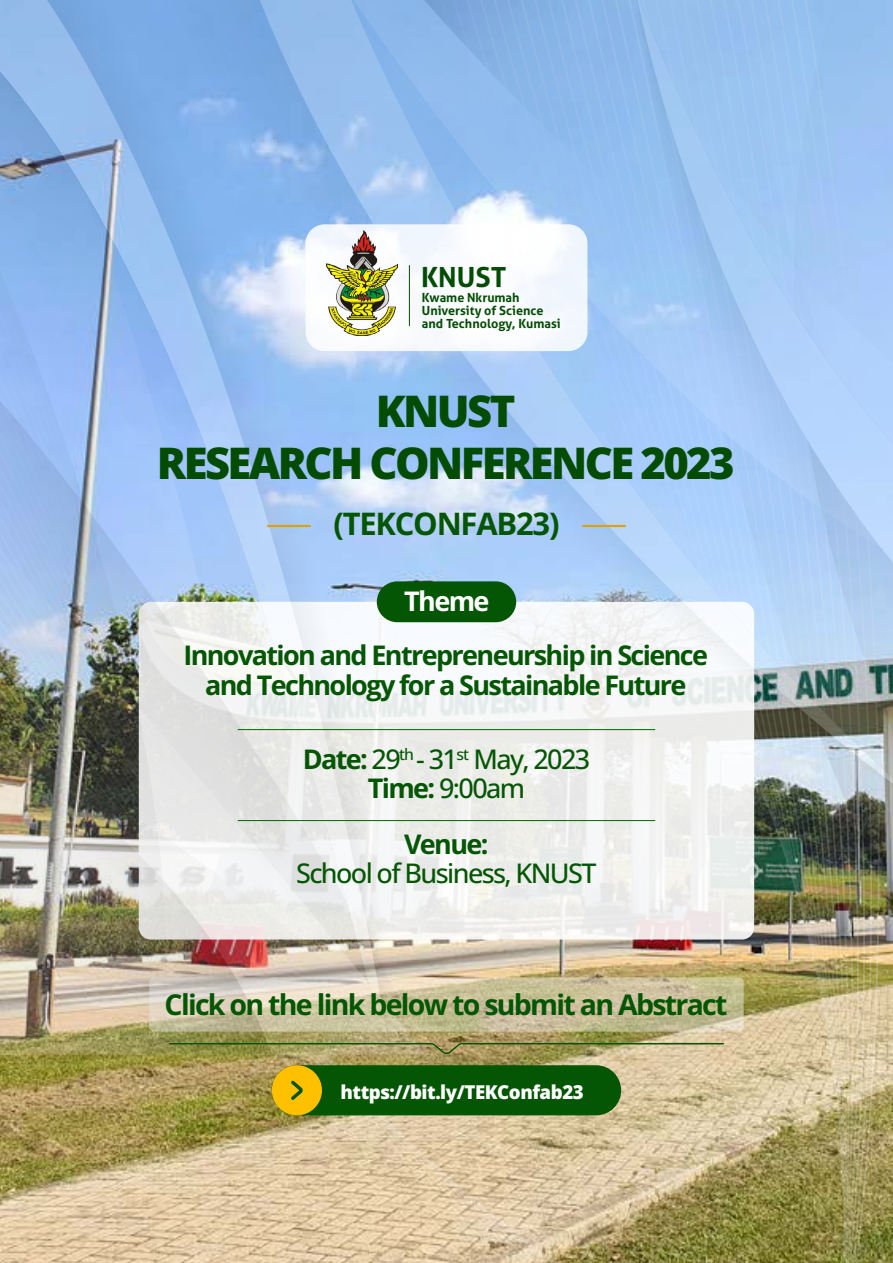
<style>
.page{position:relative;width:893px;height:1263px;background:#fff}
.page>*{position:absolute;margin:0;border:0;box-sizing:border-box;transform-origin:0 0}
.t1{font:800 43.5px/52.2px "Open Sans";letter-spacing:-.06em;color:#044c04;text-align:center}
.t2{font:700 30.9px "Open Sans";letter-spacing:-.04em;color:#045604}
.t3{font:700 28.5px "Open Sans";letter-spacing:-.06em;color:#045604}
.t4{font:700 27.75px "Aller";color:#044c04}
.t5{font:700 27px/29.4px "Open Sans";letter-spacing:-.06em;color:#045604;text-align:center}
.t6{font:500 27px/29.4px "Open Sans";letter-spacing:-.06em;color:#045604;text-align:center}
.t7{font:700 27px "Open Sans";letter-spacing:-.06em;color:#fff}
.t8{font:800 19.05px "Open Sans";letter-spacing:-.025em;color:#fff}
.t9{font:700 12.6px/12.9px "Aller";color:#044c04}
.s1{font-weight:700}
</style>
<div class="page">
<svg style="left:780px;top:980px;width:100px;height:283px;background:#b1a670"></svg>
<img style="left:780px;top:812px;width:113px;height:168px">
<svg style="left:442px;top:1px;width:451px;height:811px;background:#95b0c9"></svg>
<svg style="left:636px;top:1px;width:257px;height:605px;background:#a4c8f4"></svg>
<img style="left:0;top:84px;width:780px;height:1179px">
<svg style="left:391px;top:530px;width:34px;height:203px"></svg>
<svg style="left:391px;top:733px;width:34px;height:309px"></svg>
<img style="left:0;top:1px;width:390px;height:1053px">
<hr style="left:583px;top:525px;width:42px;height:2px;background:#e2a100">
<hr style="left:268px;top:525px;width:42px;height:2px;background:#e2a100">
<div style="left:377px;top:581px;width:139px;height:41px;background:#045604;border-radius:20px"></div>
<div style="left:306px;top:224px;width:281px;height:127px;background:#fff;border-radius:19px"></div>
<img style="left:326px;top:231px;width:72px;height:105px">
<hr style="left:409px;top:265px;width:1px;height:61px;background:#044c04">
<hr style="left:238px;top:729px;width:417px;height:1px;background:#046604">
<hr style="left:238px;top:820px;width:417px;height:1px;background:#046604">
<div style="left:272px;top:1065px;width:349px;height:50px;background:#045604;border-radius:25px"></div>
<div style="left:272px;top:1065px;width:50px;height:50px;background:#ffc000;border-radius:50%"></div>
<svg style="left:291px;top:1080px;width:12px;height:20px"></svg>
<svg style="left:168px;top:1042px;width:557px;height:14px;background:#9c995e"></svg>
<p class="t4" style="left:421px;top:260px;width:87px">KNUST</p>
<p class="t9" style="left:422px;top:291px;width:140px">Kwame Nkrumah<br>University of Science and Technology, Kumasi</p>
<h1 class="t1" style="left:157px;top:384px;width:579px">KNUST<br>RESEARCH CONFERENCE 2023</h1>
<p class="t2" style="left:333px;top:502px;width:228px">(TEKCONFAB23)</p>
<p class="t7" style="left:404px;top:583px;width:87px">Theme</p>
<p class="t5" style="left:183px;top:640px;width:526px">Innovation and Entrepreneurship in Science and Technology for a Sustainable Future</p>
<p class="t6" style="left:303px;top:743px;width:289px"><span class="s1">Date:</span> 29<sup>th</sup> - 31<sup>st</sup> May, 2023<br><span class="s1">Time:</span> 9:00am</p>
<p class="t5" style="left:404px;top:828px;width:86px">Venue:</p>
<p class="t6" style="left:296px;top:858px;width:302px">School of Business, KNUST</p>
<p class="t3" style="left:165px;top:985px;width:564px">Click on the link below to submit an Abstract</p>
<p class="t8" style="left:341px;top:1078px;width:245px">https://bit.ly/TEKConfab23</p>
</div>
